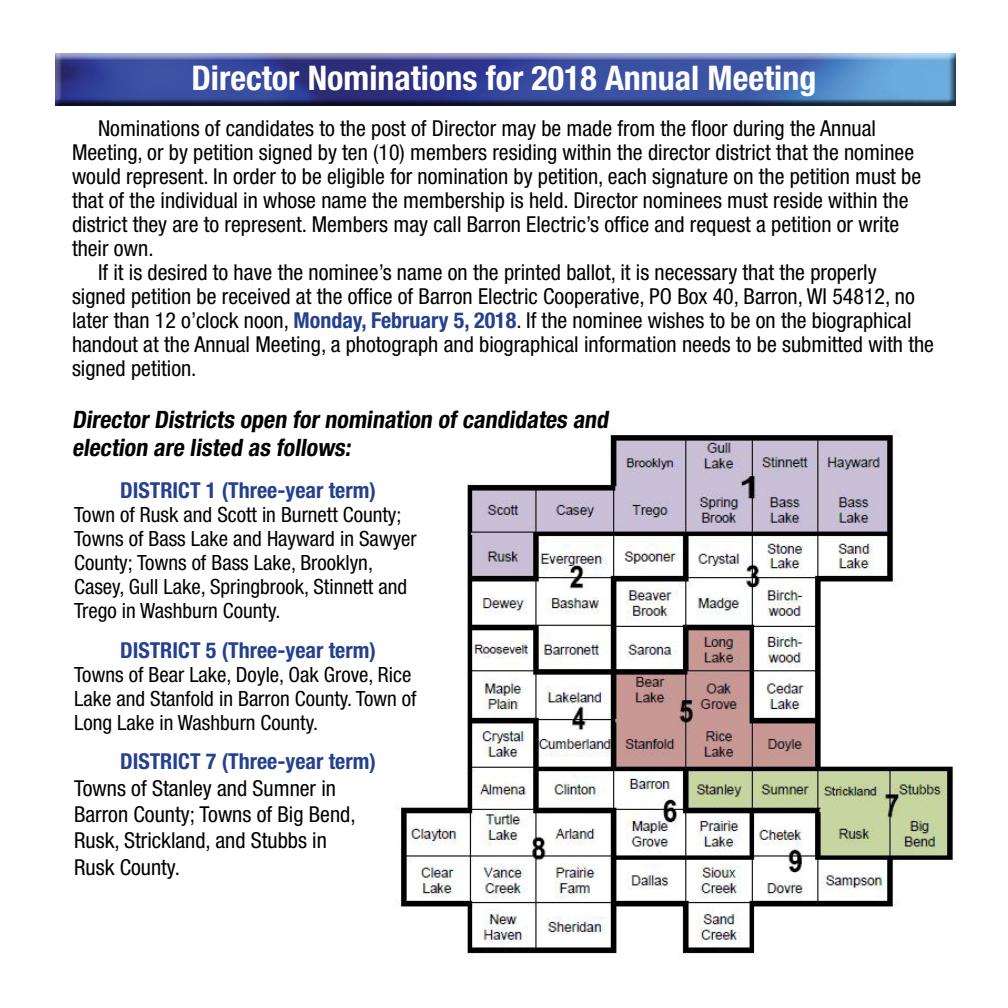
<style>
.page{position:relative;width:1008px;height:1008px;background:#fff}
.page>*{position:absolute;margin:0;border:0;box-sizing:border-box;transform-origin:0 0}
.t1{font:700 condensed 34px "Helvetica Neue LT Std";color:#fff}
.t2{font:700 condensed 24px/28px "Helvetica Neue LT Std";color:#000}
.t3{font:condensed 22px/26.4px "Helvetica Neue LT Std";color:#000}
.t4{font:700 condensed 22px "Helvetica Neue LT Std";color:#25408f}
.t5{font:condensed 21px/24px "Helvetica Neue LT Std";color:#000}
.s1{font-weight:700;color:#25408f}
</style>
<div class="page">
<div style="left:52px;top:53px;width:904px;height:56px;background:#000;opacity:.75"></div>
<img style="left:399px;top:431px;width:555px;height:526px">
<h1 class="t1" style="left:191px;top:57px;width:627px">Director Nominations for 2018 Annual Meeting</h1>
<p class="t3" style="left:98px;top:114px;width:780px">Nominations of candidates to the post of Director may be made from the floor during the Annual</p>
<p class="t3" style="left:72px;top:138px;width:844px">Meeting, or by petition signed by ten (10) members residing within the director district that the nominee</p>
<p class="t3" style="left:72px;top:162px;width:851px">would represent. In order to be eligible for nomination by petition, each signature on the petition must be</p>
<p class="t3" style="left:72px;top:186px;width:838px">that of the individual in whose name the membership is held. Director nominees must reside within the</p>
<p class="t3" style="left:72px;top:210px;width:829px">district they are to represent. Members may call Barron Electric’s office and request a petition or write</p>
<p class="t3" style="left:72px;top:234px;width:83px">their own.</p>
<p class="t3" style="left:98px;top:258px;width:780px">If it is desired to have the nominee’s name on the printed ballot, it is necessary that the properly</p>
<p class="t3" style="left:72px;top:282px;width:844px">signed petition be received at the office of Barron Electric Cooperative, PO Box 40, Barron, WI 54812, no</p>
<p class="t3" style="left:72px;top:306px;width:841px">later than 12 o’clock noon, <span class="s1">Monday, February 5, 2018</span>. If the nominee wishes to be on the biographical</p>
<p class="t3" style="left:72px;top:330px;width:864px">handout at the Annual Meeting, a photograph and biographical information needs to be submitted with the</p>
<p class="t3" style="left:72px;top:354px;width:126px">signed petition.</p>
<p class="t2" style="left:72px;top:405px;width:542px">Director Districts open for nomination of candidates and election are listed as follows:</p>
<p class="t4" style="left:120px;top:477px;width:257px">DISTRICT 1 (Three-year term)</p>
<p class="t5" style="left:74px;top:503px;width:344px">Town of Rusk and Scott in Burnett County; Towns of Bass Lake and Hayward in Sawyer County; Towns of Bass Lake, Brooklyn, Casey, Gull Lake, Springbrook, Stinnett and Trego in Washburn County.</p>
<p class="t4" style="left:120px;top:637px;width:257px">DISTRICT 5 (Three-year term)</p>
<p class="t5" style="left:74px;top:662px;width:344px">Towns of Bear Lake, Doyle, Oak Grove, Rice<br>Lake and Stanfold in Barron County. Town of<br>Long Lake in Washburn County.</p>
<p class="t4" style="left:120px;top:748px;width:257px">DISTRICT 7 (Three-year term)</p>
<p class="t3" style="left:74px;top:774px;width:283px">Towns of Stanley and Sumner in<br>Barron County; Towns of Big Bend,<br>Rusk, Strickland, and Stubbs in<br>Rusk County.</p>
</div>
